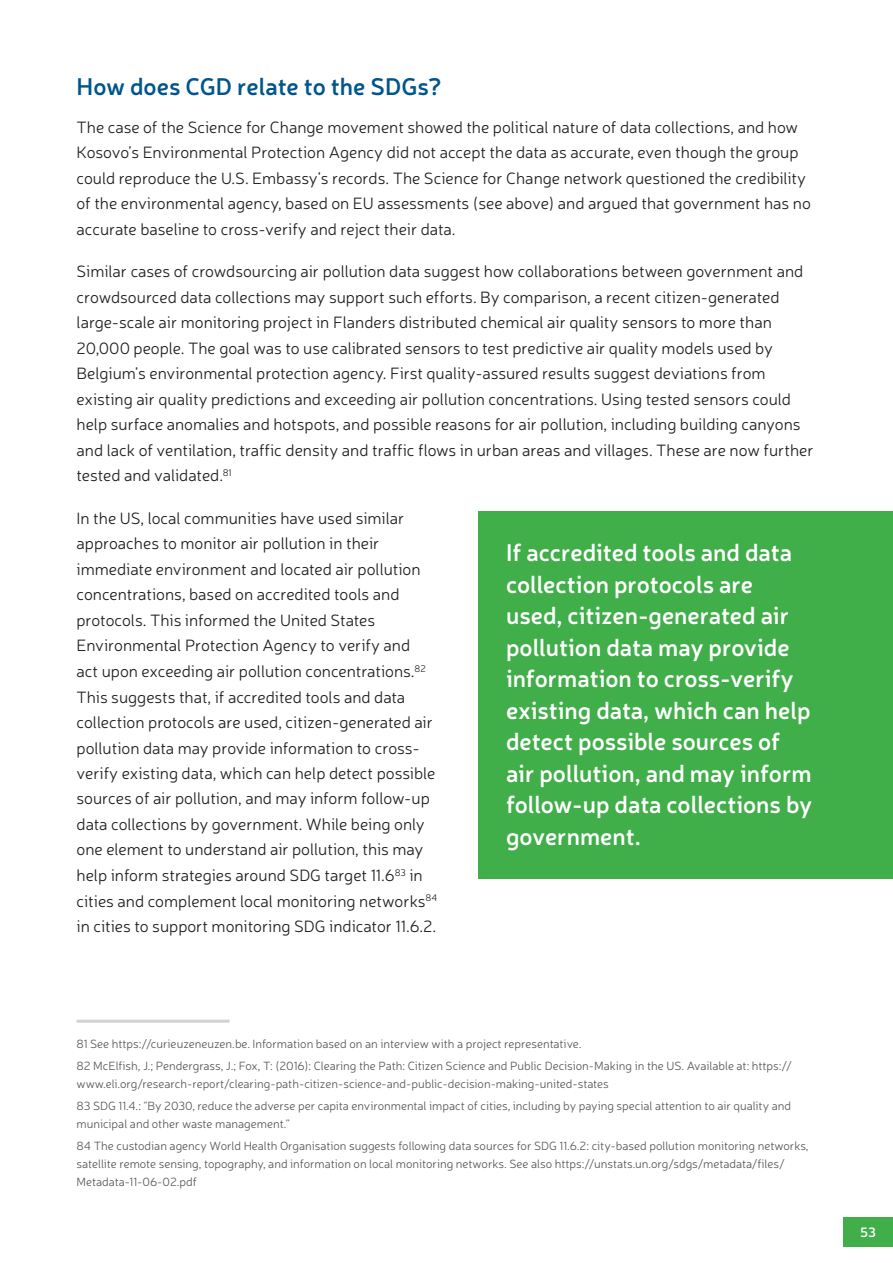
<style>
.page{position:relative;width:893px;height:1263px;background:#fff}
.page>*{position:absolute;margin:0;border:0;box-sizing:border-box;transform-origin:0 0}
.t1{font:600 24px/31.5px "Neris";color:#fff}
.t2{font:600 24px "Neris";color:#01558a}
.t3{font:300 16.5px/25.5px "Neris";color:#231f20}
.t4{font:600 13.5px "Neris";color:#fff}
.t5{font:300 12px/22.2px "Neris";color:#57585a}
</style>
<div class="page">
<div style="left:843px;top:1217px;width:50px;height:30px;background:#40ae49"></div>
<div style="left:478px;top:511px;width:415px;height:368px;background:#40ae49"></div>
<hr style="left:77px;top:1020px;width:153px;height:3px;background:#d1d2d4">
<h1 class="t2" style="left:77px;top:70px;width:367px">How does CGD relate to the SDGs?</h1>
<p class="t3" style="left:77px;top:114px;width:736px">The case of the Science for Change movement showed the political nature of data collections, and how Kosovo’s Environmental Protection Agency did not accept the data as accurate, even though the group could reproduce the U.S. Embassy’s records. The Science for Change network questioned the credibility of the environmental agency, based on EU assessments (see above) and argued that government has no accurate baseline to cross-verify and reject their data.</p>
<p class="t3" style="left:77px;top:258px;width:739px">Similar cases of crowdsourcing air pollution data suggest how collaborations between government and crowdsourced data collections may support such efforts. By comparison, a recent citizen-generated large-scale air monitoring project in Flanders distributed chemical air quality sensors to more than 20,000 people. The goal was to use calibrated sensors to test predictive air quality models used by Belgium’s environmental protection agency. First quality-assured results suggest deviations from existing air quality predictions and exceeding air pollution concentrations. Using tested sensors could help surface anomalies and hotspots, and possible reasons for air pollution, including building canyons and lack of ventilation, traffic density and traffic flows in urban areas and villages. These are now further tested and validated.<sup>81</sup></p>
<p class="t3" style="left:77px;top:505px;width:362px">In the US, local communities have used similar approaches to monitor air pollution in their immediate environment and located air pollution concentrations, based on accredited tools and protocols. This informed the United States Environmental Protection Agency to verify and<br>act upon exceeding air pollution concentrations.<sup>82<br></sup>This suggests that, if accredited tools and data collection protocols are used, citizen-generated air pollution data may provide information to cross&shy;verify existing data, which can help detect possible sources of air pollution, and may inform follow-up data collections by government. While being only one element to understand air pollution, this may help inform strategies around SDG target 11.6<sup>83</sup> in cities and complement local monitoring networks<sup>84 </sup>in cities to support monitoring SDG indicator 11.6.2.</p>
<p class="t1" style="left:506px;top:536px;width:308px">If accredited tools and data collection protocols are used, citizen-generated air pollution data may provide information to cross-verify existing data, which can help detect possible sources of air pollution, and may inform follow-up data collections by government.</p>
<p class="t5" style="left:77px;top:1032px;width:717px">81 See https://curieuzeneuzen.be. Information based on an interview with a project representative.<br>82 McElfish, J.; Pendergrass, J.; Fox, T: (2016): Clearing the Path: Citizen Science and Public Decision-Making in the US. Available at: https://</p>
<p class="t5" style="left:77px;top:1072px;width:716px">www.eli.org/research-report/clearing-path-citizen-science-and-public-decision-making-united-states<br>83 SDG 11.4.: “By 2030, reduce the adverse per capita environmental impact of cities, including by paying special attention to air quality and</p>
<p class="t5" style="left:77px;top:1112px;width:733px">municipal and other waste management.”<br>84 The custodian agency World Health Organisation suggests following data sources for SDG 11.6.2: city-based pollution monitoring networks,</p>
<p class="t5" style="left:77px;top:1155px;width:710px;line-height:18px">satellite remote sensing, topography, and information on local monitoring networks. See also https://unstats.un.org/sdgs/metadata/files/<br>Metadata-11-06-02.pdf</p>
<p class="t4" style="left:860px;top:1223px;width:17px">53</p>
</div>
